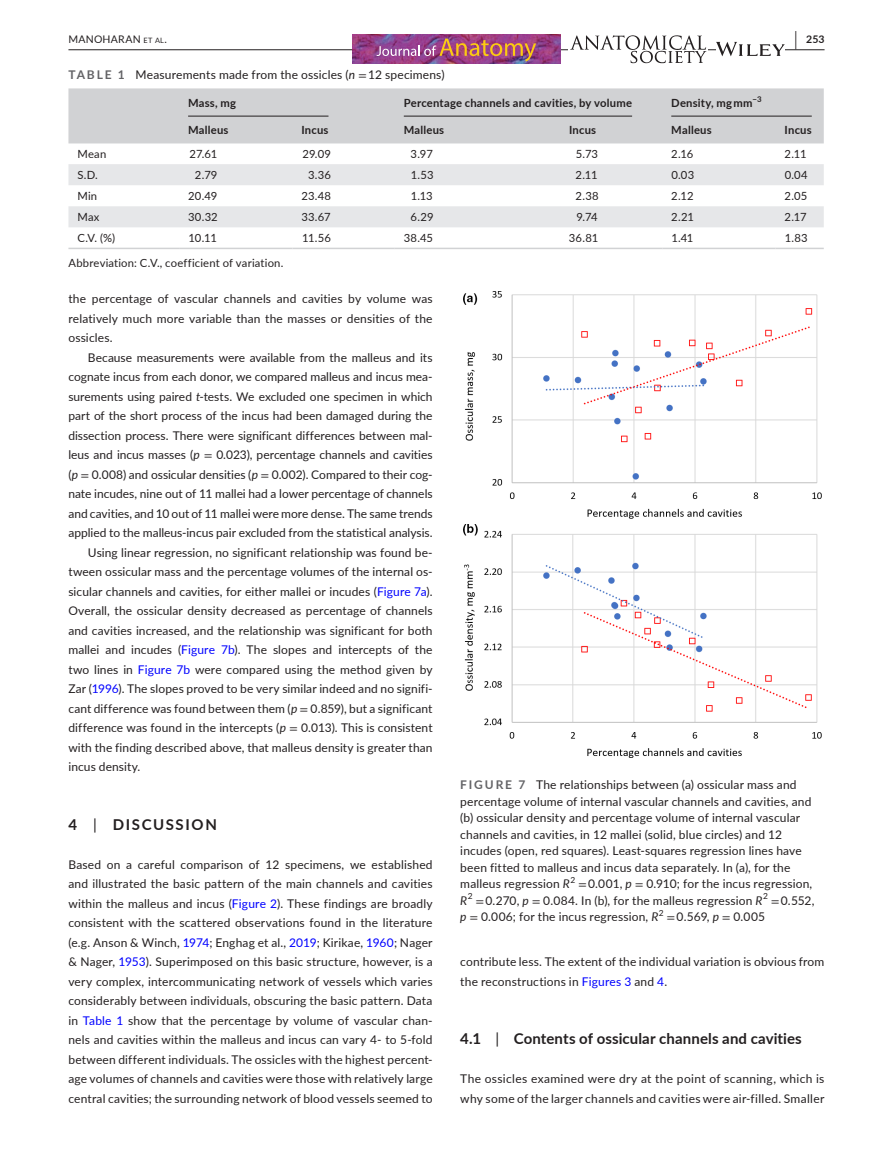
<style>
.page{position:relative;width:893px;height:1174px;background:#fff}
.page>*{position:absolute;margin:0;border:0;box-sizing:border-box;transform-origin:0 0}
.t1{font:700 15px "Lato";letter-spacing:.01em;color:#231f20}
.t2{font:700 15px "Lato";letter-spacing:.11em;color:#231f20}
.t3{font:12px/19.5px "Lato";letter-spacing:.01em;color:#231f20;text-align:justify}
.t4{font:12px/19.5px "Lato";letter-spacing:.03em;color:#231f20}
.t5{font:11.25px "Lato";letter-spacing:.015em;color:#231f20}
.t6{font:700 11.25px "Lato";letter-spacing:.02em;color:#231f20}
.t7{font:10.5px "Lato";letter-spacing:.025em;color:#231f20}
.t8{font:700 10.5px "Lato";color:#231f20}
.t9{font:700 7.8px "Lato";color:#231f20}
.s1{font-size:7.35px}
.s2{font-size:19.5px}
.s3{font-weight:700;color:#636366}
.s4{font-style:italic}
.s5{font-family:"STIX"}
.s6{color:#00f}
.s7{font-weight:400}
</style>
<div class="page">
<hr style="left:68px;top:49px;width:756px;height:1px;background:#231f20">
<img style="left:352px;top:34px;width:209px;height:30px">
<img style="left:376px;top:39px;width:160px;height:22px">
<img style="left:568px;top:35px;width:140px;height:29px">
<svg style="left:716px;top:42px;width:69px;height:14px"></svg>
<div style="left:68px;top:88px;width:756px;height:55px;background:#d1d2d4"></div>
<svg style="left:68px;top:164px;width:756px;height:63px;fill:#e6e7e9"></svg>
<hr style="left:68px;top:248px;width:111px;height:1px;background:#d1d2d4">
<hr style="left:179px;top:248px;width:113px;height:1px;background:#d1d2d4">
<hr style="left:292px;top:248px;width:103px;height:1px;background:#d1d2d4">
<hr style="left:395px;top:248px;width:165px;height:1px;background:#d1d2d4">
<hr style="left:560px;top:248px;width:102px;height:1px;background:#d1d2d4">
<hr style="left:662px;top:248px;width:114px;height:1px;background:#d1d2d4">
<hr style="left:776px;top:248px;width:48px;height:1px;background:#d1d2d4">
<hr style="left:188px;top:116px;width:140px;height:1px;background:#231f20">
<hr style="left:404px;top:116px;width:228px;height:1px;background:#231f20">
<hr style="left:671px;top:116px;width:141px;height:1px;background:#231f20">
<img style="left:463px;top:291px;width:358px;height:466px">
<p class="t7" style="left:68px;top:31px;width:100px">MANOHARAN <span class="s1">et al</span>.</p>
<p class="t8" style="left:795px;top:31px;width:31px"><span class="s2">|</span> 253</p>
<p class="t3" style="left:68px;top:64px;width:378px"><span class="s3">TABLE 1</span> Measurements made from the ossicles (<span class="s4">n</span> <span class="s5">=</span> 12 specimens)</p>
<p class="t6" style="left:188px;top:94px;width:49px">Mass, mg</p>
<p class="t6" style="left:404px;top:94px;width:230px">Percentage channels and cavities, by volume</p>
<p class="t6" style="left:671px;top:94px;width:83px">Density, mg mm</p>
<p class="t9" style="left:752px;top:93px;width:11px">−3</p>
<p class="t6" style="left:188px;top:122px;width:42px">Malleus</p>
<p class="t6" style="left:301px;top:122px;width:29px">Incus</p>
<p class="t6" style="left:404px;top:122px;width:42px">Malleus</p>
<p class="t6" style="left:569px;top:122px;width:29px">Incus</p>
<p class="t6" style="left:671px;top:122px;width:42px">Malleus</p>
<p class="t6" style="left:785px;top:122px;width:29px">Incus</p>
<p class="t5" style="left:77px;top:146px;width:30px">Mean</p>
<p class="t5" style="left:190px;top:146px;width:29px">27.61</p>
<p class="t5" style="left:302px;top:146px;width:30px">29.09</p>
<p class="t5" style="left:411px;top:146px;width:24px">3.97</p>
<p class="t5" style="left:576px;top:146px;width:24px">5.73</p>
<p class="t5" style="left:671px;top:146px;width:24px">2.16</p>
<p class="t5" style="left:785px;top:146px;width:23px">2.11</p>
<p class="t5" style="left:77px;top:167px;width:22px">S.D.</p>
<p class="t5" style="left:195px;top:167px;width:24px">2.79</p>
<p class="t5" style="left:308px;top:167px;width:24px">3.36</p>
<p class="t5" style="left:411px;top:167px;width:24px">1.53</p>
<p class="t5" style="left:576px;top:167px;width:23px">2.11</p>
<p class="t5" style="left:671px;top:167px;width:24px">0.03</p>
<p class="t5" style="left:785px;top:167px;width:25px">0.04</p>
<p class="t5" style="left:77px;top:188px;width:21px">Min</p>
<p class="t5" style="left:188px;top:188px;width:31px">20.49</p>
<p class="t5" style="left:302px;top:188px;width:31px">23.48</p>
<p class="t5" style="left:411px;top:188px;width:24px">1.13</p>
<p class="t5" style="left:576px;top:188px;width:25px">2.38</p>
<p class="t5" style="left:671px;top:188px;width:24px">2.12</p>
<p class="t5" style="left:785px;top:188px;width:24px">2.05</p>
<p class="t5" style="left:77px;top:209px;width:24px">Max</p>
<p class="t5" style="left:188px;top:209px;width:31px">30.32</p>
<p class="t5" style="left:301px;top:209px;width:31px">33.67</p>
<p class="t5" style="left:411px;top:209px;width:24px">6.29</p>
<p class="t5" style="left:577px;top:209px;width:22px">9.74</p>
<p class="t5" style="left:671px;top:209px;width:24px">2.21</p>
<p class="t5" style="left:785px;top:209px;width:24px">2.17</p>
<p class="t5" style="left:77px;top:230px;width:39px">C.V. (%)</p>
<p class="t5" style="left:189px;top:230px;width:30px">10.11</p>
<p class="t5" style="left:302px;top:230px;width:31px">11.56</p>
<p class="t5" style="left:404px;top:230px;width:31px">38.45</p>
<p class="t5" style="left:569px;top:230px;width:31px">36.81</p>
<p class="t5" style="left:671px;top:230px;width:24px">1.41</p>
<p class="t5" style="left:785px;top:230px;width:24px">1.83</p>
<p class="t5" style="left:68px;top:255px;width:217px">Abbreviation: C.V., coefficient of variation.</p>
<p class="t3" style="left:68px;top:288px;width:366px">the percentage of vascular channels and cavities by volume was relatively much more variable than the masses or densities of the ossicles.</p>
<p class="t3" style="left:88px;top:347px;width:346px">Because measurements were available from the malleus and its</p>
<p class="t3" style="left:68px;top:366px;width:366px">cognate incus from each donor, we compared malleus and incus mea-</p>
<p class="t3" style="left:68px;top:386px;width:366px">surements using paired <span class="s4">t</span>-tests. We excluded one specimen in which</p>
<p class="t3" style="left:68px;top:405px;width:366px">part of the short process of the incus had been damaged during the</p>
<p class="t3" style="left:68px;top:425px;width:366px">dissection process. There were significant differences between mal-</p>
<p class="t3" style="left:68px;top:444px;width:366px">leus and incus masses (<span class="s4">p</span> <span class="s5">=</span> 0.023), percentage channels and cavities</p>
<p class="t3" style="left:68px;top:464px;width:366px">(<span class="s4">p</span> <span class="s5">=</span> 0.008) and ossicular densities (<span class="s4">p</span> <span class="s5">=</span> 0.002). Compared to their cog-</p>
<p class="t3" style="left:68px;top:483px;width:366px">nate incudes, nine out of 11 mallei had a lower percentage of channels</p>
<p class="t3" style="left:68px;top:503px;width:366px">and cavities, and 10 out of 11 mallei were more dense. The same trends</p>
<p class="t3" style="left:68px;top:522px;width:366px">applied to the malleus-incus pair excluded from the statistical analysis.</p>
<p class="t3" style="left:88px;top:542px;width:346px">Using linear regression, no significant relationship was found be-</p>
<p class="t3" style="left:68px;top:561px;width:366px">tween ossicular mass and the percentage volumes of the internal os-</p>
<p class="t3" style="left:68px;top:581px;width:366px">sicular channels and cavities, for either mallei or incudes (<span class="s6">Figure 7a</span>).</p>
<p class="t3" style="left:68px;top:600px;width:366px">Overall, the ossicular density decreased as percentage of channels</p>
<p class="t3" style="left:68px;top:620px;width:366px">and cavities increased, and the relationship was significant for both</p>
<p class="t3" style="left:68px;top:639px;width:366px">mallei and incudes (<span class="s6">Figure 7b</span>). The slopes and intercepts of the</p>
<p class="t3" style="left:68px;top:659px;width:366px">two lines in <span class="s6">Figure 7b</span> were compared using the method given by</p>
<p class="t3" style="left:68px;top:678px;width:366px">Zar (<span class="s6">1996</span>). The slopes proved to be very similar indeed and no signifi-</p>
<p class="t3" style="left:68px;top:698px;width:366px">cant difference was found between them (<span class="s4">p</span> <span class="s5">=</span> 0.859), but a significant</p>
<p class="t3" style="left:68px;top:717px;width:366px">difference was found in the intercepts (<span class="s4">p</span> <span class="s5">=</span> 0.013). This is consistent</p>
<p class="t3" style="left:68px;top:737px;width:366px">with the finding described above, that malleus density is greater than</p>
<p class="t3" style="left:68px;top:756px;width:73px">incus density.</p>
<p class="t2" style="left:68px;top:813px;width:150px">4 <span class="s7">|</span> DISCUSSION</p>
<p class="t3" style="left:68px;top:854px;width:366px">Based on a careful comparison of 12 specimens, we established and illustrated the basic pattern of the main channels and cavities within the malleus and incus (<span class="s6">Figure 2</span>). These findings are broadly consistent with the scattered observations found in the literature (e.g. Anson &amp; Winch, <span class="s6">1974</span>; Enghag et al., <span class="s6">2019</span>; Kirikae, <span class="s6">1960</span>; Nager &amp; Nager, <span class="s6">1953</span>). Superimposed on this basic structure, however, is a very complex, intercommunicating network of vessels which varies considerably between individuals, obscuring the basic pattern. Data in <span class="s6">Table 1</span> show that the percentage by volume of vascular chan&shy;nels and cavities within the malleus and incus can vary 4- to 5-fold between different individuals. The ossicles with the highest percent&shy;age volumes of channels and cavities were those with relatively large central cavities; the surrounding network of blood vessels seemed to</p>
<p class="t3" style="left:460px;top:776px;width:356px;line-height:16.5px;text-align:left"><span class="s3">FIGURE 7</span> The relationships between (a) ossicular mass and percentage volume of internal vascular channels and cavities, and (b) ossicular density and percentage volume of internal vascular channels and cavities, in 12 mallei (solid, blue circles) and 12 incudes (open, red squares). Least-squares regression lines have been fitted to malleus and incus data separately. In (a), for the malleus regression <span class="s4">R</span><sup>2</sup> <span class="s5">=</span> 0.001, <span class="s4">p</span> <span class="s5">=</span> 0.910; for the incus regression, <span class="s4">R</span><sup>2</sup> <span class="s5">=</span> 0.270, <span class="s4">p</span> <span class="s5">=</span> 0.084. In (b), for the malleus regression <span class="s4">R</span><sup>2</sup> <span class="s5">=</span> 0.552, <span class="s4">p</span> <span class="s5">=</span> 0.006; for the incus regression, <span class="s4">R</span><sup>2</sup> <span class="s5">=</span> 0.569, <span class="s4">p</span> <span class="s5">=</span> 0.005</p>
<p class="t3" style="left:460px;top:951px;width:366px">contribute less. The extent of the individual variation is obvious from the reconstructions in <span class="s6">Figures 3</span> and <span class="s6">4</span>.</p>
<p class="t1" style="left:460px;top:1028px;width:343px">4.1 <span class="s7">|</span> Contents of ossicular channels and cavities</p>
<p class="t4" style="left:460px;top:1068px;width:366px">The ossicles examined were dry at the point of scanning, which is why some of the larger channels and cavities were air-filled. Smaller</p>
</div>
